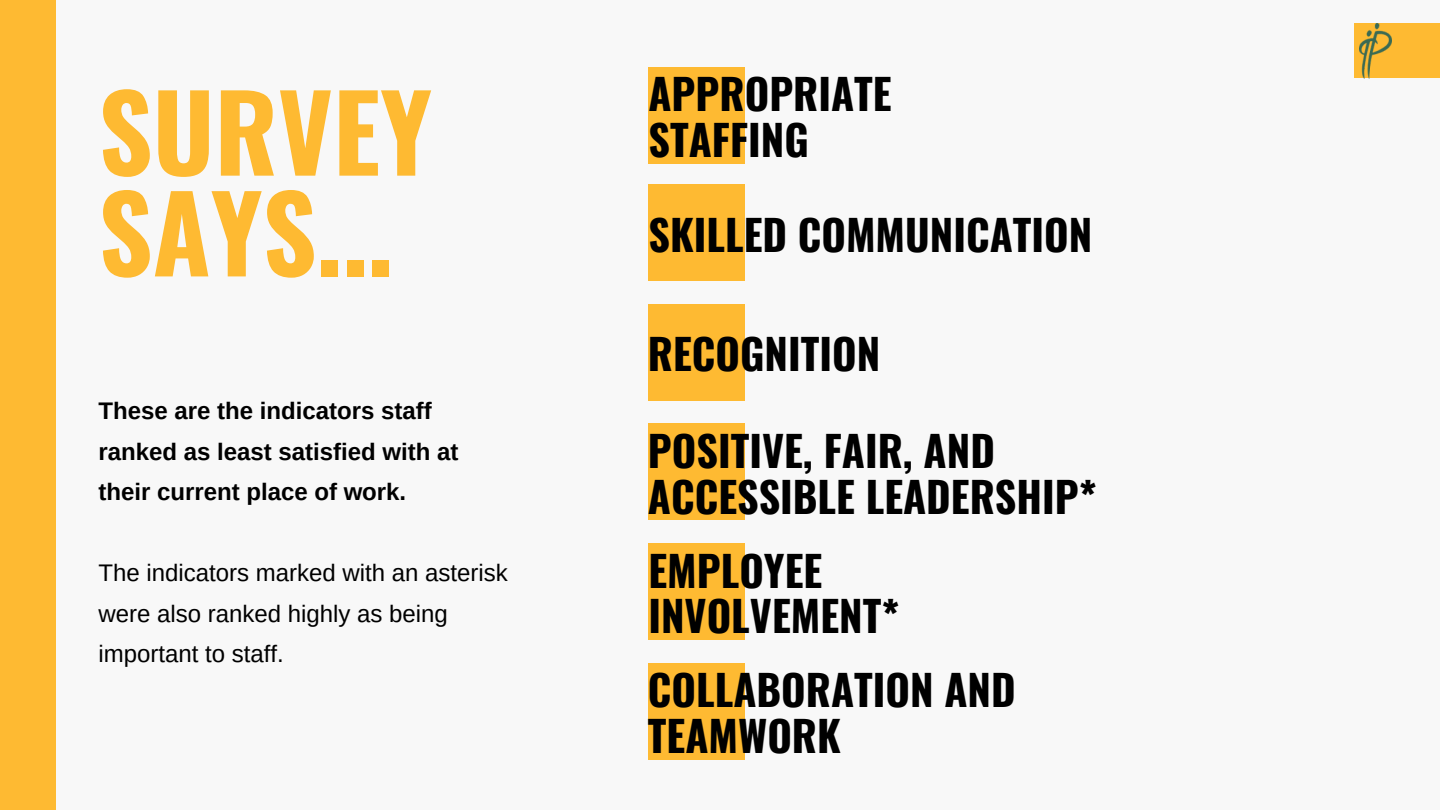
<style>
.page{position:relative;width:1440px;height:810px;background:#f8f8f8}
.page>*{position:absolute;margin:0;border:0;box-sizing:border-box;transform-origin:0 0}
.t1{font:700 105.3px/100.8px "Oswald";color:#feba32}
.t2{font:700 42px/45.8px "Oswald";color:#000}
.t3{font:700 24px/40.5px "Arimo";color:#000}
.t4{font:24px/40.5px "Arimo";color:#000}
</style>
<div class="page">
<div style="left:0;top:0;width:56px;height:810px;background:#feba32"></div>
<div style="left:648px;top:67px;width:96px;height:97px;background:#feba32"></div>
<div style="left:648px;top:185px;width:97px;height:96px;background:#feba32"></div>
<div style="left:1354px;top:24px;width:86px;height:54px;background:#feba32"></div>
<div style="left:648px;top:304px;width:96px;height:96px;background:#feba32"></div>
<div style="left:648px;top:424px;width:96px;height:96px;background:#feba32"></div>
<div style="left:648px;top:543px;width:97px;height:97px;background:#feba32"></div>
<div style="left:648px;top:663px;width:96px;height:97px;background:#feba32"></div>
<img style="left:1359px;top:24px;width:33px;height:54px">
<h1 class="t1" style="left:99px;top:78px;width:335px">SURVEY<br>SAYS...</h1>
<h3 class="t3" style="left:99px;top:391px;width:361px">These are the indicators staff ranked as least satisfied with at their current place of work.</h3>
<p class="t4" style="left:99px;top:553px;width:411px">The indicators marked with an asterisk were also ranked highly as being important to staff.</p>
<h2 class="t2" style="left:648px;top:69px;width:245px">APPROPRIATE<br>STAFFING</h2>
<h2 class="t2" style="left:648px;top:210px;width:445px">SKILLED COMMUNICATION</h2>
<h2 class="t2" style="left:648px;top:329px;width:234px">RECOGNITION</h2>
<h2 class="t2" style="left:648px;top:426px;width:450px">POSITIVE, FAIR, AND<br>ACCESSIBLE LEADERSHIP*</h2>
<h2 class="t2" style="left:648px;top:546px;width:252px">EMPLOYEE<br>INVOLVEMENT*</h2>
<h2 class="t2" style="left:648px;top:665px;width:369px">COLLABORATION AND<br>TEAMWORK</h2>
</div>
